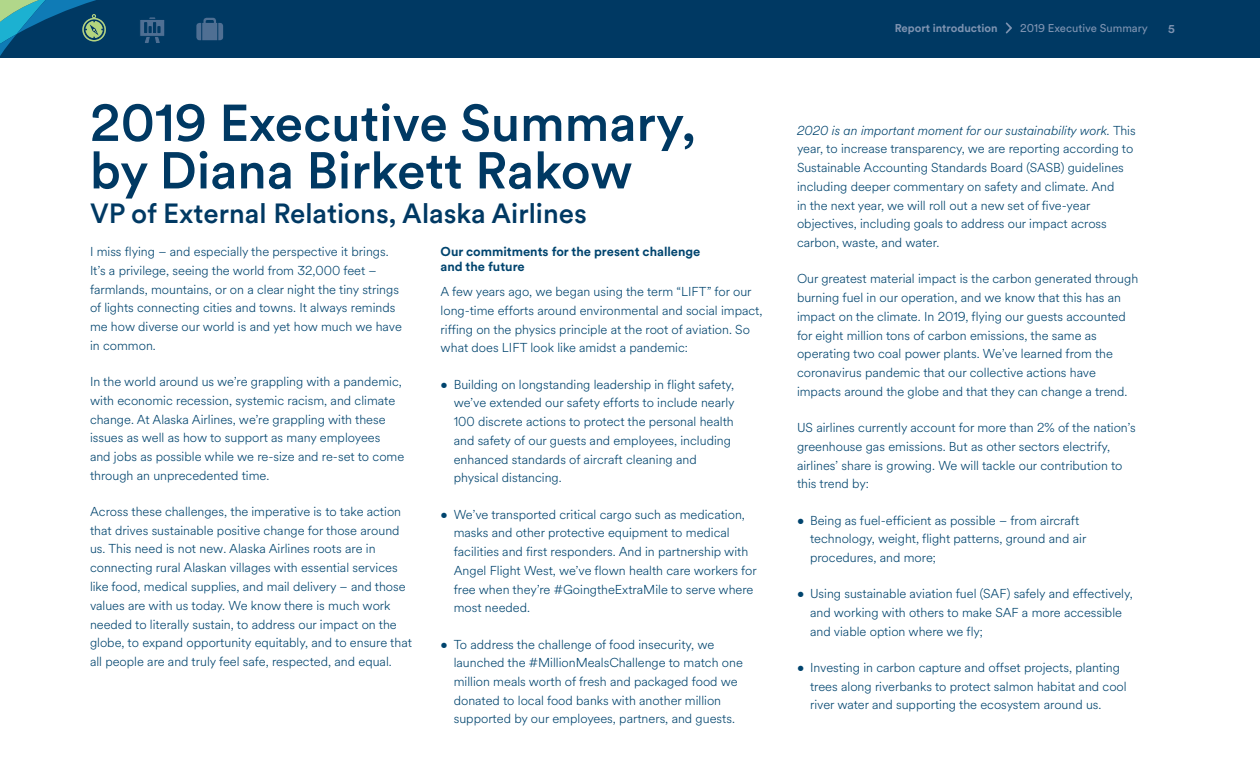
<style>
.page{position:relative;width:1260px;height:765px;background:#fff}
.page>*{position:absolute;margin:0;border:0;box-sizing:border-box;transform-origin:0 0}
.t1{font:500 51.25px/47.5px "AS Circular";color:#003963}
.t2{font:500 27.5px "AS Circular";color:#003963}
.t3{font:300 12.75px/18.8px "AS Circular";color:#00446e}
.t4{font:700 12.75px/15px "AS Circular";color:#00446e}
.t5{font:11.25px "AS Circular";color:#7e93b1}
.t6{font:700 11.25px "AS Circular";color:#7e93b1}
.s1{font-style:italic}
</style>
<div class="page">
<div style="left:0;top:0;width:1260px;height:58px;background:#003963"></div>
<div style="left:140px;top:19px;width:25px;height:18px;background:#4f6f93;border:1px solid #003963"></div>
<svg style="left:144px;top:17px;width:16px;height:26px"></svg>
<svg style="left:196px;top:18px;width:27px;height:22px"></svg>
<svg style="left:1006px;top:22px;width:6px;height:12px"></svg>
<svg style="left:0;top:0;width:106px;height:56px"></svg>
<h1 class="t1" style="left:90px;top:97px;width:607px">2019 Executive Summary, by Diana Birkett Rakow</h1>
<h2 class="t2" style="left:90px;top:195px;width:498px">VP of External Relations, Alaska Airlines</h2>
<p class="t3" style="left:90px;top:242px;width:313px">I miss flying – and especially the perspective it brings.<br>It’s a privilege, seeing the world from 32,000 feet – farmlands, mountains, or on a clear night the tiny strings of lights connecting cities and towns. It always reminds me how diverse our world is and yet how much we have in common.</p>
<p class="t3" style="left:90px;top:372px;width:316px">In the world around us we’re grappling with a pandemic, with economic recession, systemic racism, and climate change. At Alaska Airlines, we’re grappling with these issues as well as how to support as many employees<br>and jobs as possible while we re-size and re-set to come through an unprecedented time.</p>
<p class="t3" style="left:90px;top:502px;width:313px;line-height:18.4px">Across these challenges, the imperative is to take action that drives sustainable positive change for those around us. This need is not new. Alaska Airlines roots are in</p>
<p class="t3" style="left:90px;top:558px;width:323px">connecting rural Alaskan villages with essential services like food, medical supplies, and mail delivery – and those values are with us today. We know there is much work needed to literally sustain, to address our impact on the globe, to expand opportunity equitably, and to ensure that all people are and truly feel safe, respected, and equal.</p>
<p class="t4" style="left:441px;top:244px;width:261px">Our commitments for the present challenge and the future</p>
<p class="t3" style="left:441px;top:282px;width:323px">A few years ago, we began using the term “LIFT” for our long-time efforts around environmental and social impact, riffing on the physics principle at the root of aviation. So what does LIFT look like amidst a pandemic:</p>
<p class="t3" style="left:454px;top:374px;width:282px;text-indent:-13px">• Building on longstanding leadership in flight safety, we’ve extended our safety efforts to include nearly 100 discrete actions to protect the personal health and safety of our guests and employees, including enhanced standards of aircraft cleaning and physical distancing.</p>
<p class="t3" style="left:454px;top:504px;width:305px;text-indent:-13px">• We’ve transported critical cargo such as medication, masks and other protective equipment to medical facilities and first responders. And in partnership with Angel Flight West, we’ve flown health care workers for free when they’re #GoingtheExtraMile to serve where most needed.</p>
<p class="t3" style="left:454px;top:634px;width:291px;text-indent:-13px">• To address the challenge of food insecurity, we launched the #MillionMealsChallenge to match one million meals worth of fresh and packaged food we donated to local food banks with another million supported by our employees, partners, and guests.</p>
<p class="t6" style="left:895px;top:21px;width:104px">Report introduction</p>
<p class="t5" style="left:1020px;top:21px;width:129px">2019 Executive Summary</p>
<p class="t6" style="left:1168px;top:21px;width:8px">5</p>
<p class="t3" style="left:797px;top:120px;width:340px"><span class="s1">2020 is an important moment for our sustainability work.</span> This year, to increase transparency, we are reporting according to Sustainable Accounting Standards Board (SASB) guidelines including deeper commentary on safety and climate. And<br>in the next year, we will roll out a new set of five-year objectives, including goals to address our impact across carbon, waste, and water.</p>
<p class="t3" style="left:797px;top:269px;width:343px">Our greatest material impact is the carbon generated through burning fuel in our operation, and we know that this has an impact on the climate. In 2019, flying our guests accounted for eight million tons of carbon emissions, the same as operating two coal power plants. We’ve learned from the coronavirus pandemic that our collective actions have impacts around the globe and that they can change a trend.</p>
<p class="t3" style="left:797px;top:418px;width:340px">US airlines currently account for more than 2% of the nation’s greenhouse gas emissions. But as other sectors electrify, airlines’ share is growing. We will tackle our contribution to this trend by:</p>
<p class="t3" style="left:810px;top:510px;width:278px;text-indent:-13px">• Being as fuel-efficient as possible – from aircraft technology, weight, flight patterns, ground and air procedures, and more;</p>
<p class="t3" style="left:810px;top:584px;width:324px;text-indent:-13px">• Using sustainable aviation fuel (SAF) safely and effectively, and working with others to make SAF a more accessible and viable option where we fly;</p>
<p class="t3" style="left:810px;top:658px;width:318px;text-indent:-13px">• Investing in carbon capture and offset projects, planting trees along riverbanks to protect salmon habitat and cool river water and supporting the ecosystem around us.</p>
</div>
